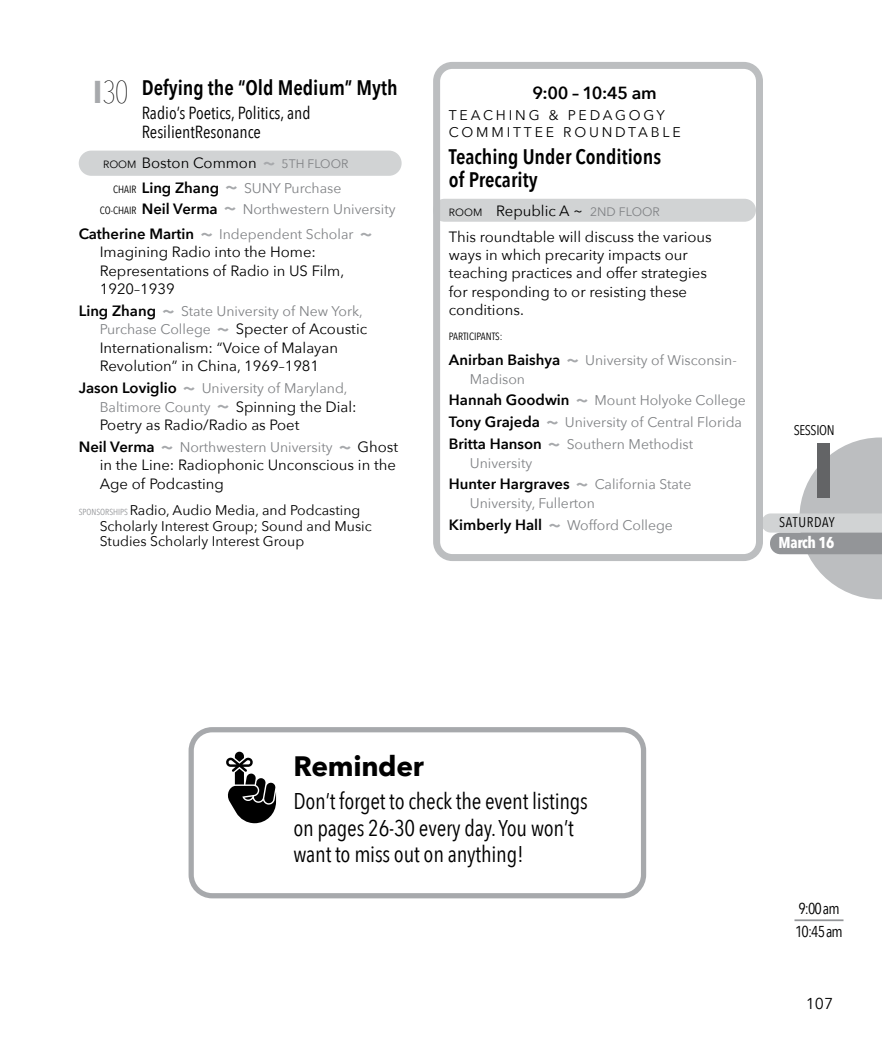
<style>
.page{position:relative;width:882px;height:1056px;background:#fff}
.page>*{position:absolute;margin:0;border:0;box-sizing:border-box;transform-origin:0 0}
.t1{font:700 77px "Avenir Next Condensed";color:#636466}
.t2{font:700 28px "Avenir Next";letter-spacing:-.01em;color:#000}
.t3{font:22.75px/26.2px "Avenir Next Condensed";letter-spacing:-.01em;color:#000}
.t4{font:600 21px/22.8px "Avenir Next Condensed";color:#000}
.t5{font:17.5px/19.2px "Avenir Next Condensed";color:#000}
.t6{font:600 17.5px "Avenir Next";letter-spacing:-.015em;color:#000}
.t7{font:15.75px/22.8px "Avenir Next Condensed";letter-spacing:-.06em;color:#000}
.t8{font:700 15.75px "Avenir Next Condensed";letter-spacing:-.025em;color:#fff}
.t9{font:15.75px "Avenir Next";color:#000}
.t10{font:14.88px/18.4px "Avenir Next";color:#000}
.t11{font:600 14.88px "Avenir Next";color:#000}
.t12{font:14px/21.9px "Avenir Next";color:#808285}
.t13{font:14px/15.8px "Avenir Next";color:#000}
.t14{font:14px/17.5px "Avenir Next";letter-spacing:.2em;color:#000}
.t15{font:14px "Avenir Next Condensed";letter-spacing:.05em;color:#000}
.t16{font:14px "Avenir Next Condensed";letter-spacing:-.025em;color:#000}
.t17{font:10.5px "Avenir Next Condensed";color:#000}
.s1{font-weight:700;font-size:31.5px;color:#a7a9ac}
.s2{font-weight:200;font-size:31.5px}
.s3{font-size:10.5px}
.s4{font-weight:600;font-size:21px;color:#a7a9ac}
.s5{font-size:12.25px;color:#808285}
.s6{font-family:"Avenir Next Condensed";font-size:10.5px;color:#000}
.s7{font-weight:600;font-size:14.88px;color:#000}
.s8{font-size:14px;color:#808285}
.s9{font-size:14.88px;color:#000}
.s10{font-family:"Avenir Next Condensed";font-size:8.75px;color:#939598}
.s11{font-size:21px;color:#a7a9ac}
.s12{font-weight:400;font-size:14px;color:#808285}
</style>
<div class="page">
<svg style="left:763px;top:437px;width:119px;height:162px"></svg>
<hr style="left:794px;top:919px;width:50px;height:1px;background:#939598">
<div style="left:79px;top:150px;width:323px;height:26px;background:#d1d3d4;border-radius:13px"></div>
<div style="left:433px;top:199px;width:323px;height:23px;background:#d1d3d4;border-radius:11px"></div>
<div style="left:433px;top:62px;width:330px;height:499px;border:7px solid #bcbec0;border-radius:16px"></div>
<div style="left:189px;top:727px;width:457px;height:171px;border:5px solid #a7a9ac;border-radius:21px"></div>
<svg style="left:226px;top:751px;width:50px;height:72px"></svg>
<h3 class="t4" style="left:93px;top:75px;width:306px"><span class="s1">I</span><span class="s2">30</span> Defying the “Old Medium” Myth</h3>
<p class="t5" style="left:142px;top:102px;width:170px">Radio’s Poetics, Politics, and<br>ResilientResonance</p>
<p class="t10" style="left:103px;top:153px;width:247px"><span class="s3">ROOM</span> Boston Common <span class="s4">~</span> <span class="s5">5TH FLOOR</span></p>
<p class="t12" style="left:100px;top:177px;width:297px;line-height:21px;text-indent:13px"><span class="s6">CHAIR</span> <span class="s7">Ling Zhang</span> <span class="s4">~</span> SUNY Purchase<br><span class="s6">CO-CHAIR</span> <span class="s7">Neil Verma</span> <span class="s4">~</span> Northwestern University</p>
<p class="t12" style="left:79px;top:222px;width:296px"><span class="s7">Catherine Martin</span> <span class="s4">~</span> Independent Scholar <span class="s4">~</span></p>
<p class="t10" style="left:100px;top:242px;width:246px">Imagining Radio into the Home:<br>Representations of Radio in US Film,<br>1920–1939</p>
<p class="t12" style="left:79px;top:299px;width:286px"><span class="s7">Ling Zhang</span> <span class="s4">~</span> State University of New York,</p>
<p class="t10" style="left:100px;top:319px;width:269px"><span class="s8">Purchase College</span> <span class="s4">~</span> Specter of Acoustic<br>Internationalism: “Voice of Malayan<br>Revolution” in China, 1969–1981</p>
<p class="t12" style="left:79px;top:376px;width:270px"><span class="s7">Jason Loviglio</span> <span class="s4">~</span> University of Maryland,</p>
<p class="t10" style="left:100px;top:396px;width:259px"><span class="s8">Baltimore County</span> <span class="s4">~</span> Spinning the Dial:<br>Poetry as Radio/Radio as Poet</p>
<p class="t12" style="left:79px;top:435px;width:321px"><span class="s7">Neil Verma</span> <span class="s4">~</span> Northwestern University <span class="s4">~</span> <span class="s9">Ghost</span></p>
<p class="t10" style="left:100px;top:455px;width:298px">in the Line: Radiophonic Unconscious in the<br>Age of Podcasting</p>
<p class="t13" style="left:100px;top:501px;width:274px;text-indent:-21px"><span class="s10">SPONSORSHIPS</span> Radio, Audio Media, and Podcasting<br>Scholarly Interest Group; Sound and Music<br>Studies Scholarly Interest Group</p>
<p class="t6" style="left:532px;top:78px;width:126px">9:00 – 10:45 am</p>
<p class="t14" style="left:449px;top:106px;width:233px">TEACHING &amp; PEDAGOGY<br>COMMITTEE ROUNDTABLE</p>
<h3 class="t4" style="left:449px;top:144px;width:214px">Teaching Under Conditions of Precarity</h3>
<p class="t10" style="left:449px;top:198px;width:265px;line-height:25.4px"><span class="s3">ROOM</span> Republic A ~ <span class="s5">2ND FLOOR<br></span>This roundtable will discuss the various</p>
<p class="t10" style="left:449px;top:245px;width:260px">ways in which precarity impacts our teaching practices and offer strategies for responding to or resisting these conditions.</p>
<p class="t17" style="left:449px;top:327px;width:55px">PARTICIPANTS:</p>
<p class="t12" style="left:470px;top:350px;width:268px;line-height:18.4px;text-indent:-21px"><span class="s7">Anirban Baishya</span> <span class="s4">~</span> University of Wisconsin-<br>Madison</p>
<p class="t12" style="left:449px;top:389px;width:299px"><span class="s7">Hannah Goodwin</span> <span class="s4">~</span> Mount Holyoke College<br><span class="s7">Tony Grajeda</span> <span class="s4">~</span> University of Central Florida<br><span class="s7">Britta Hanson</span> <span class="s4">~</span> Southern Methodist</p>
<p class="t12" style="left:470px;top:451px;width:64px">University</p>
<p class="t11" style="left:449px;top:471px;width:244px">Hunter Hargraves <span class="s11">~</span> <span class="s12">California State</span></p>
<p class="t12" style="left:449px;top:491px;width:226px;text-indent:21px">University, Fullerton<br><span class="s7">Kimberly Hall</span> <span class="s4">~</span> Wofford College</p>
<p class="t16" style="left:794px;top:417px;width:43px">SESSION</p>
<h1 class="t1" style="left:813px;top:423px;width:24px">I</h1>
<p class="t15" style="left:779px;top:510px;width:57px">SATURDAY</p>
<p class="t8" style="left:779px;top:533px;width:57px">March 16</p>
<h2 class="t2" style="left:293px;top:742px;width:132px">Reminder</h2>
<h3 class="t3" style="left:293px;top:787px;width:296px">Don’t forget to check the event listings on pages 26-30 every day. You won’t want to miss out on anything!</h3>
<p class="t7" style="left:795px;top:896px;width:49px">9:00 am<br>10:45 am</p>
<p class="t9" style="left:806px;top:990px;width:29px">107</p>
</div>
